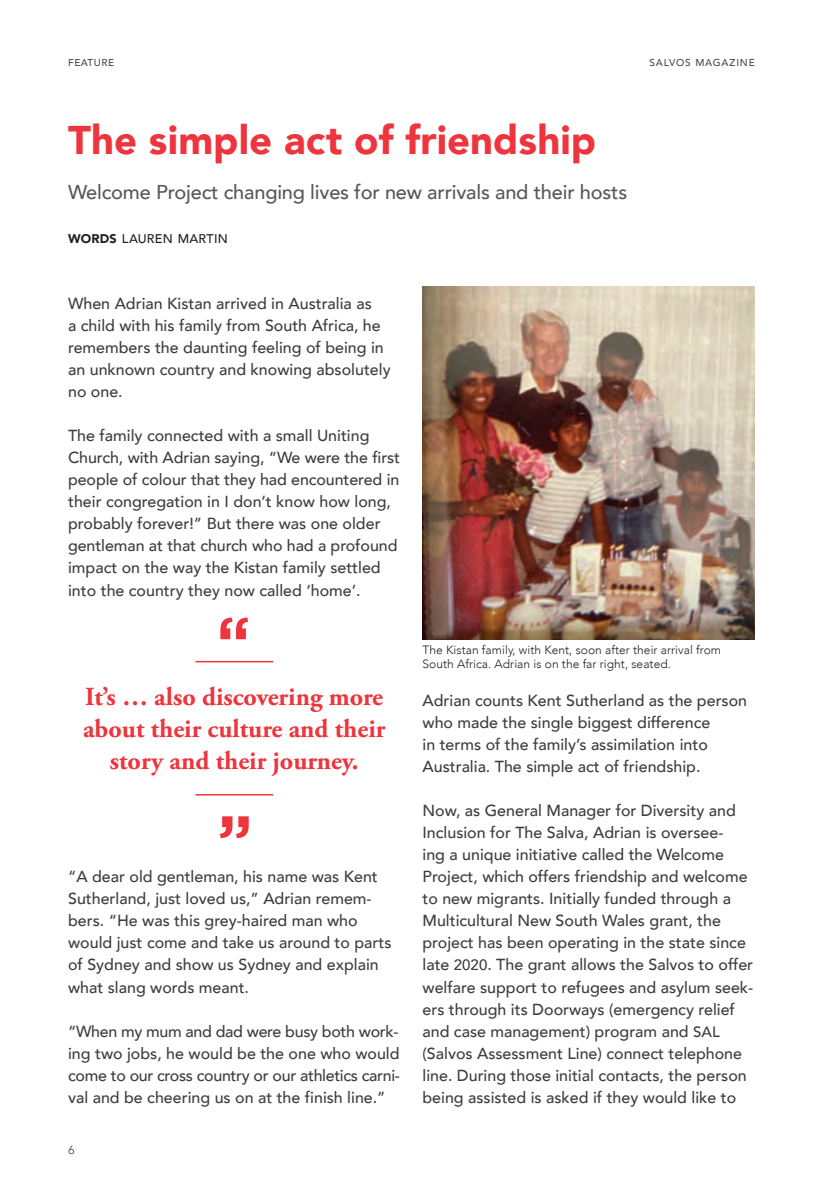
<style>
.page{position:relative;width:840px;height:1191px;background:#fff}
.page>*{position:absolute;margin:0;border:0;box-sizing:border-box;transform-origin:0 0}
.Salvos_Header{font:900 40px "Avenir";color:#ee343d}
.Pull_Quote_-_Grey{font:700 26px/32px "Adobe Garamond Pro";color:#ee343d;text-align:center}
.Salvos_Subhead{font:500 20px "Avenir";letter-spacing:-.01em;color:#57585a}
.Body{font:500 16px/22px "Avenir";color:#3e3e3f}
.Salvos_By-Line{font:500 12.6px "Avenir";letter-spacing:.015em;color:#231f20}
.Image_Caption{font:300 12px/14.4px "Avenir";letter-spacing:.005em;color:#231f20}
.t1{font:12px "Avenir";color:#4b4c4d}
.Page_name_-_Left{font:500 10px "Avenir";letter-spacing:.08em;color:#4b4c4d}
.Page_name_-_Left-2{font:500 10px "Avenir";letter-spacing:.06em;color:#4b4c4d}
.s1{font-weight:900}
.s2{font-size:15px}
</style>
<div class="page">
<svg style="left:220px;top:816px;width:28px;height:22px"></svg>
<hr style="left:195px;top:794px;width:78px;height:1px;background:#ee343d">
<hr style="left:195px;top:661px;width:78px;height:1px;background:#ee343d">
<svg style="left:220px;top:617px;width:28px;height:22px"></svg>
<img style="left:422px;top:287px;width:332px;height:352px">
<p class="Page_name_-_Left-2" style="left:68px;top:54px;width:47px">FEATURE</p>
<p class="Salvos_Header" style="left:68px;top:106px;width:529px">The simple act of friendship</p>
<p class="Salvos_Subhead" style="left:68px;top:174px;width:560px">Welcome Project changing lives for new arrivals and their hosts</p>
<p class="Salvos_By-Line" style="left:68px;top:227px;width:161px"><span class="s1">WORDS</span> LAUREN MARTIN</p>
<p class="Body" style="left:68px;top:291px;width:324px">When Adrian Kistan arrived in Australia as<br>a child with his family from South Africa, he remembers the daunting feeling of being in an unknown country and knowing absolutely no one.</p>
<p class="Body" style="left:68px;top:424px;width:333px">The family connected with a small Uniting Church, with Adrian saying, “We were the first people of colour that they had encountered in their congregation in I don’t know how long, probably forever!” But there was one older gentleman at that church who had a profound impact on the way the Kistan family settled into the country they now called ‘home’.</p>
<p class="Page_name_-_Left" style="left:649px;top:54px;width:107px">SALVOS MAGAZINE</p>
<p class="Pull_Quote_-_Grey" style="left:83px;top:681px;width:304px">It’s … also discovering more about their culture and their story and their journey.</p>
<p class="Body" style="left:68px;top:864px;width:325px">“A dear old gentleman, his name was Kent Sutherland, just loved us,” Adrian remem&shy;bers. “He was this grey-haired man who would just come and take us around to parts of Sydney and show us Sydney and explain what slang words meant.</p>
<p class="Body" style="left:68px;top:1019px;width:333px;text-align:justify">“When my mum and dad were busy both work&shy;ing two jobs, he would be the one who would come to our cross country or our athletics carni&shy;val and be cheering us on at the finish line.”</p>
<p class="t1" style="left:68px;top:1142px;width:8px">6</p>
<p class="Image_Caption" style="left:422px;top:642px;width:300px">The Kistan family, with Kent, soon after their arrival from<br>South Africa. Adrian is on the far right, seated.</p>
<p class="Body" style="left:422px;top:688px;width:326px">Adrian counts Kent Sutherland as the person who made the single biggest difference<br>in terms of the family’s assimilation into Australia. The simple act of friendship.</p>
<p class="Body" style="left:422px;top:798px;width:332px">Now, as General Manager for Diversity and Inclusion for The Salva, Adrian is oversee-<br>ing a unique initiative called the Welcome Project, which offers friendship and welcome to new migrants. Initially funded through a Multicultural New South Wales grant, the project has been operating in the state since late <span class="s2">2020</span>. The grant allows the Salvos to offer welfare support to refugees and asylum seek&shy;ers through its Doorways (emergency relief and case management) program and <span class="s2">SAL </span>(Salvos Assessment Line) connect telephone line. During those initial contacts, the person being assisted is asked if they would like to</p>
</div>
